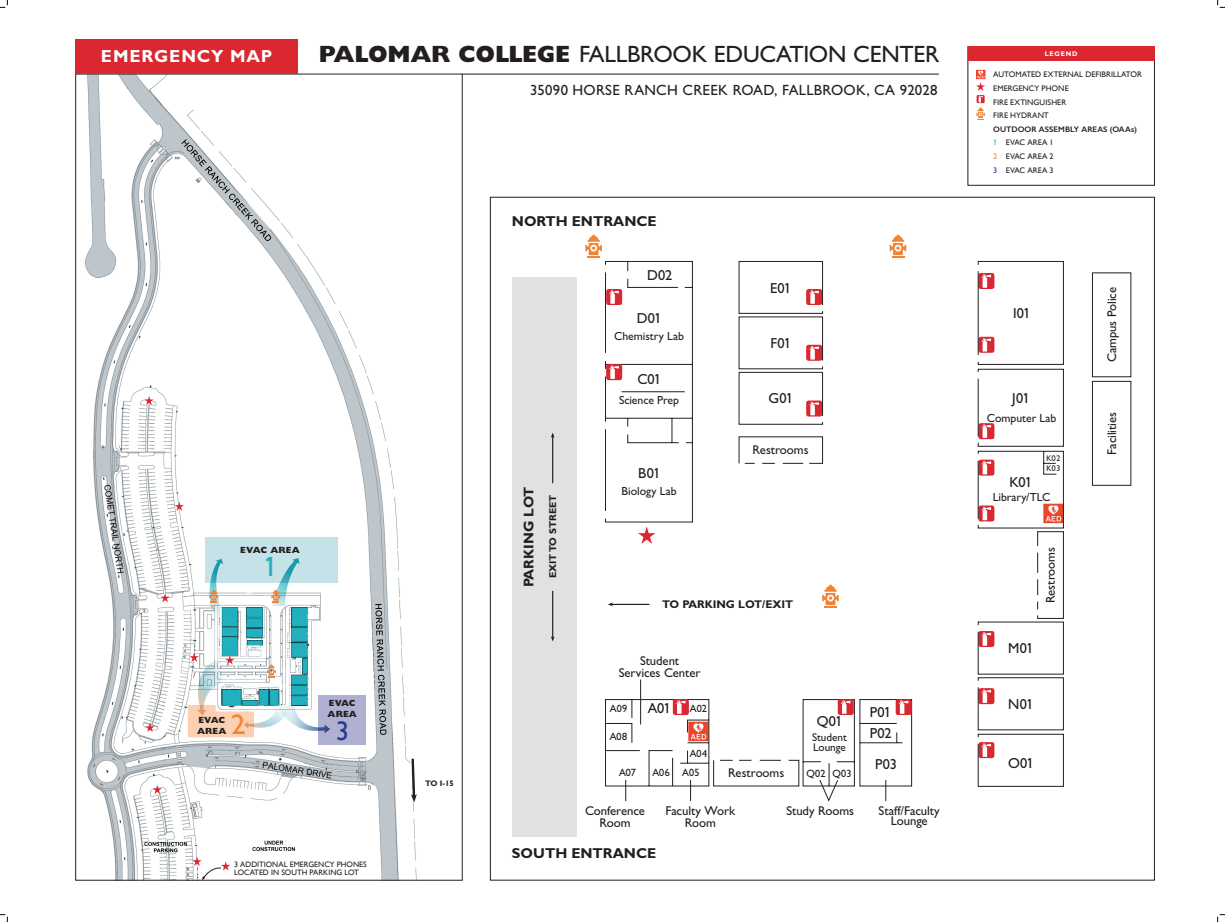
<style>
.page{position:relative;width:1225px;height:922px;background:#fff}
.page>*{position:absolute;margin:0;border:0;box-sizing:border-box;transform-origin:0 0}
.t1{font:28px "Gill Sans";color:#f18535}
.t2{font:28px "Gill Sans Modified";color:#22b0be}
.t3{font:26.81px "Gill Sans";color:#253f8e}
.t4{font:23.62px "Gill Sans Std";letter-spacing:-.01em;color:#231f20}
.t5{font:700 17.5px "Gill Sans Std";letter-spacing:.05em;color:#fff}
.t6{font:14.8px "Gill Sans Std";letter-spacing:.015em;color:#231f20}
.Room_Numbers{font:14.49px "Gill Sans Modified";letter-spacing:-.01em;color:#231f20}
.t7{font:700 14.38px "Gill Sans Std";color:#231f20}
.t8{font:700 14.1px "Gill Sans Std";color:#231f20}
.Room_Labels{font:12.74px/9.9px "Gill Sans Std";letter-spacing:-.005em;color:#231f20;text-align:center}
.Room_Labels-2{font:11.76px "Gill Sans Std";letter-spacing:-.005em;color:#231f20}
.t9{font:700 11.2px "Gill Sans Std";color:#231f20}
.Room_Labels-3{font:11.2px/9.9px "Gill Sans Std";letter-spacing:-.005em;color:#231f20}
.Room_Numbers-2{font:10.54px "Gill Sans Modified";letter-spacing:-.01em;color:#231f20}
.t10{font:700 9.94px "Gill Sans Std";color:#231f20}
.t11{font:800 8.96px/10.7px "Gill Sans Std";letter-spacing:.01em;color:#231f20}
.t12{font:8.33px "Gill Sans Modified";letter-spacing:.03em;color:#231f20}
.t13{font:8.05px "Gill Sans";letter-spacing:.005em;color:#231f20}
.t14{font:600 8.05px "Gill Sans";letter-spacing:.005em;color:#231f20}
.t15{font:700 8.05px "Gill Sans Std";color:#231f20}
.t16{font:7.84px "Gill Sans";color:#231f20}
.t17{font:700 6.72px "Gill Sans Std";letter-spacing:.11em;color:#fff}
.s1{font-weight:800}
.s2{font-family:"Gill Sans Modified"}
.s3{font-family:"Gill Sans Modified";color:#22b0be}
.s4{color:#f18535}
.s5{color:#253f8e}
</style>
<div class="page">
<img style="left:85px;top:76px;width:332px;height:802px">
<svg style="left:410px;top:756px;width:7px;height:46px"></svg>
<svg style="left:175px;top:501px;width:9px;height:10px"></svg>
<svg style="left:144px;top:396px;width:10px;height:9px"></svg>
<div style="left:222px;top:608px;width:16px;height:48px;background:#22b0be"></div>
<div style="left:246px;top:608px;width:16px;height:9px;background:#22b0be"></div>
<div style="left:246px;top:618px;width:16px;height:9px;background:#22b0be"></div>
<div style="left:246px;top:628px;width:16px;height:10px;background:#22b0be"></div>
<div style="left:247px;top:640px;width:15px;height:5px;background:#22b0be"></div>
<div style="left:291px;top:643px;width:16px;height:14px;background:#22b0be"></div>
<div style="left:291px;top:628px;width:16px;height:14px;background:#22b0be"></div>
<div style="left:291px;top:608px;width:16px;height:19px;background:#22b0be"></div>
<div style="left:318px;top:695px;width:48px;height:49px;background:#afb0d2"></div>
<div style="left:205px;top:537px;width:133px;height:45px;background:#c4e2e8"></div>
<svg style="left:271px;top:558px;width:28px;height:48px"></svg>
<svg style="left:206px;top:559px;width:17px;height:62px"></svg>
<svg style="left:160px;top:593px;width:10px;height:9px"></svg>
<svg style="left:145px;top:723px;width:10px;height:9px"></svg>
<svg style="left:153px;top:785px;width:9px;height:9px"></svg>
<svg style="left:192px;top:857px;width:38px;height:23px"></svg>
<svg style="left:188px;top:653px;width:142px;height:84px"></svg>
<div style="left:75px;top:39px;width:222px;height:35px;background:#da2730"></div>
<div style="left:1091px;top:381px;width:40px;height:105px;border:1px solid #231f20"></div>
<svg style="left:605px;top:261px;width:459px;height:526px"></svg>
<div style="left:512px;top:277px;width:65px;height:560px;background:#e0e1e3"></div>
<hr style="left:552px;top:436px;width:1px;height:47px;background:#231f20">
<svg style="left:551px;top:433px;width:3px;height:5px"></svg>
<hr style="left:552px;top:591px;width:1px;height:47px;background:#231f20">
<svg style="left:551px;top:636px;width:3px;height:5px"></svg>
<svg style="left:819px;top:779px;width:19px;height:23px"></svg>
<svg style="left:690px;top:780px;width:1px;height:21px"></svg>
<svg style="left:625px;top:780px;width:1px;height:21px"></svg>
<hr style="left:610px;top:604px;width:39px;height:1px;background:#231f20">
<svg style="left:607px;top:602px;width:6px;height:4px"></svg>
<svg style="left:885px;top:780px;width:1px;height:21px"></svg>
<div style="left:672px;top:699px;width:16px;height:16px;background:#da2730;border-radius:2px"></div>
<svg style="left:676px;top:700px;width:9px;height:14px"></svg>
<div style="left:837px;top:699px;width:16px;height:16px;background:#da2730;border-radius:2px"></div>
<svg style="left:841px;top:700px;width:9px;height:14px"></svg>
<div style="left:895px;top:699px;width:16px;height:16px;background:#da2730;border-radius:2px"></div>
<svg style="left:899px;top:700px;width:9px;height:14px"></svg>
<div style="left:606px;top:289px;width:16px;height:16px;background:#da2730;border-radius:2px"></div>
<svg style="left:609px;top:290px;width:9px;height:14px"></svg>
<div style="left:606px;top:364px;width:16px;height:16px;background:#da2730;border-radius:2px"></div>
<svg style="left:609px;top:365px;width:9px;height:14px"></svg>
<svg style="left:638px;top:526px;width:17px;height:18px"></svg>
<svg style="left:822px;top:584px;width:16px;height:24px"></svg>
<svg style="left:585px;top:235px;width:17px;height:23px"></svg>
<svg style="left:889px;top:235px;width:17px;height:23px"></svg>
<div style="left:1091px;top:272px;width:40px;height:105px;border:1px solid #231f20"></div>
<hr style="left:640px;top:679px;width:1px;height:45px;background:#231f20">
<div style="left:967px;top:46px;width:187px;height:15px;background:#da2730"></div>
<svg style="left:976px;top:69px;width:9px;height:51px"></svg>
<hr style="left:462px;top:74px;width:476px;height:1px;background:#231f20">
<svg style="left:0;top:0;width:8px;height:8px"></svg>
<svg style="left:0;top:914px;width:8px;height:8px"></svg>
<svg style="left:1217px;top:0;width:7px;height:8px"></svg>
<svg style="left:1217px;top:914px;width:7px;height:8px"></svg>
<p class="t5" style="left:101px;top:46px;width:173px">EMERGENCY MAP</p>
<p class="t11" style="left:240px;top:544px;width:61px">EVAC AREA</p>
<p class="t2" style="left:263px;top:551px;width:15px">1</p>
<p class="t4" style="left:319px;top:41px;width:622px"><span class="s1">PALOMAR COLLEGE</span> FALLBROOK EDUCATION CENTER</p>
<p class="t17" style="left:1044px;top:50px;width:34px">LEGEND</p>
<p class="t6" style="left:530px;top:81px;width:409px"><span class="s2">35090</span> HORSE RANCH CREEK ROAD, FALLBROOK, CA 92028</p>
<p class="t13" style="left:993px;top:70px;width:150px">AUTOMATED EXTERNAL DEFIBRILLATOR</p>
<p class="t13" style="left:993px;top:83px;width:77px">EMERGENCY PHONE</p>
<p class="t13" style="left:993px;top:97px;width:75px">FIRE EXTINGUISHER</p>
<p class="t13" style="left:993px;top:111px;width:57px">FIRE HYDRANT</p>
<p class="t14" style="left:993px;top:124px;width:145px">OUTDOOR ASSEMBLY AREAS (OAAs)</p>
<p class="t13" style="left:993px;top:138px;width:62px"><span class="s3">1</span> EVAC AREA 1</p>
<p class="t13" style="left:993px;top:151px;width:62px"><span class="s4">2</span> EVAC AREA 2</p>
<p class="t13" style="left:993px;top:165px;width:62px"><span class="s5">3</span> EVAC AREA 3</p>
<p class="t7" style="left:512px;top:212px;width:146px">NORTH ENTRANCE</p>
<p class="t8" style="left:520px;top:587px;width:102px;rotate:-90deg">PARKING LOT</p>
<p class="t10" style="left:547px;top:578px;width:85px;rotate:-90deg">EXIT TO STREET</p>
<p class="Room_Numbers" style="left:646px;top:266px;width:27px">D02</p>
<p class="Room_Numbers" style="left:636px;top:310px;width:26px">D01</p>
<p class="Room_Labels-2" style="left:614px;top:330px;width:71px">Chemistry Lab</p>
<p class="Room_Numbers" style="left:637px;top:371px;width:26px">C01</p>
<p class="Room_Labels-2" style="left:619px;top:394px;width:62px">Science Prep</p>
<p class="Room_Numbers" style="left:638px;top:465px;width:24px">B01</p>
<p class="Room_Labels-2" style="left:621px;top:485px;width:56px">Biology Lab</p>
<p class="Room_Numbers" style="left:770px;top:280px;width:23px">E01</p>
<p class="Room_Numbers" style="left:770px;top:334px;width:22px">F01</p>
<p class="Room_Numbers" style="left:768px;top:390px;width:26px">G01</p>
<p class="Room_Labels" style="left:752px;top:445px;width:57px">Restrooms</p>
<p class="t9" style="left:662px;top:598px;width:133px">TO PARKING LOT/EXIT</p>
<p class="Room_Labels" style="left:640px;top:656px;width:41px">Student</p>
<p class="Room_Labels" style="left:618px;top:667px;width:83px">Services Center</p>
<p class="Room_Numbers" style="left:1012px;top:305px;width:19px">I01</p>
<p class="Room_Numbers" style="left:1011px;top:390px;width:19px">J01</p>
<p class="Room_Labels-2" style="left:986px;top:411px;width:71px">Computer Lab</p>
<p class="Room_Numbers" style="left:1009px;top:473px;width:24px">K01</p>
<p class="t12" style="left:1045px;top:453px;width:16px">K02</p>
<p class="t12" style="left:1045px;top:464px;width:16px">K03</p>
<p class="Room_Labels-2" style="left:992px;top:490px;width:59px">Library/TLC</p>
<p class="Room_Labels" style="left:1045px;top:603px;width:57px;rotate:-90deg">Restrooms</p>
<p class="Room_Numbers" style="left:1007px;top:640px;width:27px">M01</p>
<p class="Room_Labels" style="left:1106px;top:362px;width:77px;rotate:-90deg">Campus Police</p>
<p class="Room_Labels" style="left:1106px;top:455px;width:44px;rotate:-90deg">Facilities</p>
<p class="t11" style="left:329px;top:697px;width:28px">EVAC</p>
<p class="t11" style="left:327px;top:708px;width:31px">AREA</p>
<p class="t1" style="left:231px;top:708px;width:15px">2</p>
<p class="t3" style="left:336px;top:715px;width:15px">3</p>
<p class="t11" style="left:197px;top:714px;width:31px">EVAC<br>AREA</p>
<p class="Room_Numbers-2" style="left:609px;top:702px;width:19px">A09</p>
<p class="Room_Numbers" style="left:647px;top:700px;width:25px">A01</p>
<p class="Room_Numbers-2" style="left:689px;top:702px;width:19px">A02</p>
<p class="Room_Numbers-2" style="left:609px;top:731px;width:19px">A08</p>
<p class="Room_Numbers-2" style="left:689px;top:747px;width:19px">A04</p>
<p class="Room_Numbers" style="left:816px;top:713px;width:27px">Q01</p>
<p class="Room_Labels-3" style="left:812px;top:732px;width:36px">Student<br>Lounge</p>
<p class="Room_Labels" style="left:728px;top:768px;width:57px">Restrooms</p>
<p class="Room_Numbers-2" style="left:618px;top:767px;width:19px">A07</p>
<p class="Room_Numbers-2" style="left:652px;top:767px;width:19px">A06</p>
<p class="Room_Numbers-2" style="left:681px;top:767px;width:19px">A05</p>
<p class="Room_Numbers-2" style="left:806px;top:767px;width:21px">Q02</p>
<p class="Room_Numbers-2" style="left:832px;top:767px;width:21px">Q03</p>
<p class="Room_Numbers" style="left:869px;top:703px;width:23px">P01</p>
<p class="Room_Numbers" style="left:869px;top:724px;width:23px">P02</p>
<p class="Room_Numbers" style="left:874px;top:756px;width:23px">P03</p>
<p class="Room_Numbers" style="left:1007px;top:695px;width:27px">N01</p>
<p class="Room_Numbers" style="left:1007px;top:755px;width:27px">O01</p>
<p class="t15" style="left:425px;top:778px;width:30px">TO I-15</p>
<p class="Room_Labels" style="left:585px;top:805px;width:61px;line-height:11.3px">Conference<br>Room</p>
<p class="Room_Labels" style="left:665px;top:806px;width:71px">Faculty Work</p>
<p class="Room_Labels" style="left:786px;top:806px;width:69px">Study Rooms</p>
<p class="Room_Labels" style="left:684px;top:817px;width:33px">Room</p>
<p class="Room_Labels" style="left:878px;top:806px;width:63px">Staff/Faculty<br>Lounge</p>
<p class="t7" style="left:512px;top:845px;width:146px">SOUTH ENTRANCE</p>
<p class="t16" style="left:234px;top:859px;width:134px">3 ADDITIONAL EMERGENCY PHONES</p>
<p class="t16" style="left:234px;top:867px;width:126px">LOCATED IN SOUTH PARKING LOT</p>
</div>
